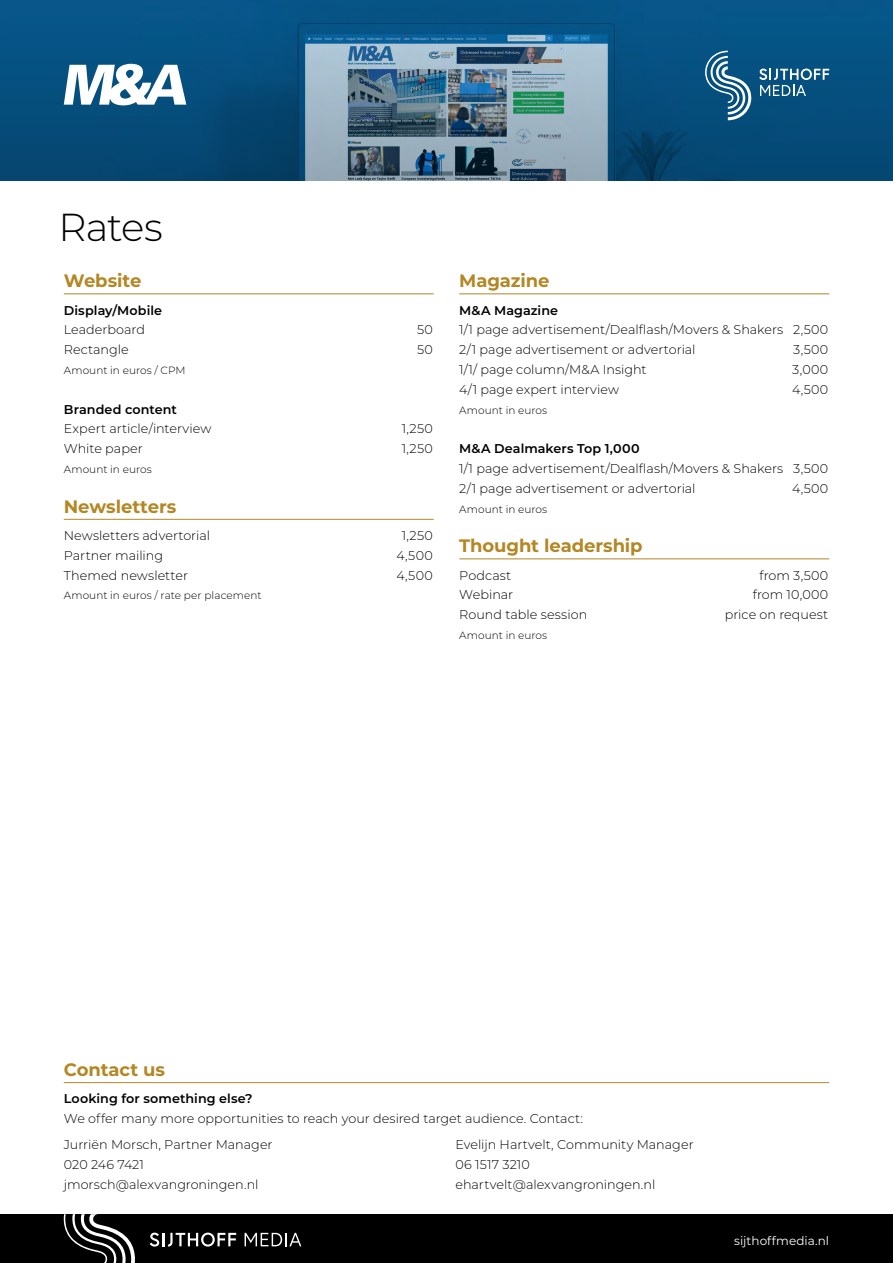
<style>
.page{position:relative;width:893px;height:1263px;background:#fff}
.page>*{position:absolute;margin:0;border:0;box-sizing:border-box;transform-origin:0 0}
.t1{font:300 39px "Montserrat";letter-spacing:-.025em;color:#000}
.t2{font:700 18px "Montserrat";letter-spacing:-.005em;color:#b48724}
.t3{font:300 12.75px/19.8px "Montserrat";color:#000}
.t4{font:600 12.75px "Montserrat";letter-spacing:.01em;color:#000}
.t5{font:12px "Montserrat";letter-spacing:.005em;color:#fff}
.t6{font:300 10.5px "Montserrat";letter-spacing:.005em;color:#000}
</style>
<div class="page">
<svg style="left:0;top:0;width:893px;height:181px;background:#246087"></svg>
<svg style="left:705px;top:51px;width:46px;height:69px;background:#3e789c"></svg>
<svg style="left:759px;top:69px;width:70px;height:27px"></svg>
<svg style="left:64px;top:64px;width:122px;height:41px"></svg>
<div style="left:0;top:1214px;width:893px;height:49px;background:#000"></div>
<svg style="left:245px;top:1233px;width:56px;height:13px"></svg>
<svg style="left:150px;top:1232px;width:86px;height:14px"></svg>
<svg style="left:64px;top:1214px;width:71px;height:49px"></svg>
<hr style="left:64px;top:293px;width:370px;height:1px;background:#b48724">
<hr style="left:64px;top:519px;width:370px;height:1px;background:#b48724">
<hr style="left:459px;top:293px;width:370px;height:1px;background:#b48724">
<hr style="left:459px;top:558px;width:370px;height:1px;background:#b48724">
<hr style="left:64px;top:1082px;width:765px;height:1px;background:#b48724">
<h1 class="t1" style="left:58px;top:201px;width:106px">Rates</h1>
<h2 class="t2" style="left:64px;top:268px;width:79px">Website</h2>
<p class="t4" style="left:64px;top:301px;width:100px">Display/Mobile</p>
<p class="t3" style="left:64px;top:320px;width:83px">Leaderboard</p>
<p class="t3" style="left:417px;top:320px;width:17px">50</p>
<p class="t3" style="left:64px;top:339px;width:67px">Rectangle</p>
<p class="t3" style="left:417px;top:339px;width:17px">50</p>
<p class="t6" style="left:64px;top:363px;width:123px">Amount in euros / CPM</p>
<p class="t4" style="left:64px;top:400px;width:115px">Branded content</p>
<p class="t3" style="left:64px;top:419px;width:149px">Expert article/interview</p>
<p class="t3" style="left:402px;top:419px;width:32px">1,250</p>
<p class="t3" style="left:64px;top:438px;width:80px">White paper</p>
<p class="t3" style="left:402px;top:438px;width:32px">1,250</p>
<p class="t6" style="left:64px;top:462px;width:89px">Amount in euros</p>
<h2 class="t2" style="left:64px;top:493px;width:114px">Newsletters</h2>
<p class="t3" style="left:64px;top:525px;width:148px">Newsletters advertorial</p>
<p class="t3" style="left:402px;top:525px;width:32px">1,250</p>
<p class="t3" style="left:64px;top:545px;width:101px">Partner mailing</p>
<p class="t3" style="left:397px;top:545px;width:38px">4,500</p>
<p class="t3" style="left:64px;top:565px;width:126px">Themed newsletter</p>
<p class="t3" style="left:397px;top:565px;width:38px">4,500</p>
<p class="t6" style="left:64px;top:589px;width:199px">Amount in euros / rate per placement</p>
<h2 class="t2" style="left:459px;top:268px;width:92px">Magazine</h2>
<p class="t4" style="left:459px;top:301px;width:100px">M&amp;A Magazine</p>
<p class="t3" style="left:459px;top:320px;width:371px">1/1 page advertisement/Dealflash/Movers &amp; Shakers 2,500<br>2/1 page advertisement or advertorial</p>
<p class="t3" style="left:793px;top:339px;width:37px">3,500</p>
<p class="t3" style="left:459px;top:359px;width:189px">1/1/ page column/M&amp;A Insight</p>
<p class="t3" style="left:792px;top:359px;width:38px">3,000</p>
<p class="t3" style="left:459px;top:379px;width:161px">4/1 page expert interview</p>
<p class="t3" style="left:792px;top:379px;width:38px">4,500</p>
<p class="t6" style="left:459px;top:403px;width:89px">Amount in euros</p>
<p class="t4" style="left:459px;top:440px;width:182px">M&amp;A Dealmakers Top 1,000</p>
<p class="t3" style="left:459px;top:458px;width:371px">1/1 page advertisement/Dealflash/Movers &amp; Shakers 3,500<br>2/1 page advertisement or advertorial</p>
<p class="t3" style="left:792px;top:478px;width:38px">4,500</p>
<p class="t6" style="left:459px;top:502px;width:89px">Amount in euros</p>
<h2 class="t2" style="left:459px;top:533px;width:185px">Thought leadership</h2>
<p class="t3" style="left:459px;top:565px;width:54px">Podcast</p>
<p class="t3" style="left:759px;top:565px;width:70px">from 3,500</p>
<p class="t3" style="left:459px;top:585px;width:55px">Webinar</p>
<p class="t3" style="left:753px;top:585px;width:77px">from 10,000</p>
<p class="t3" style="left:459px;top:604px;width:129px">Round table session</p>
<p class="t3" style="left:725px;top:604px;width:105px">price on request</p>
<p class="t6" style="left:459px;top:628px;width:89px">Amount in euros</p>
<h2 class="t2" style="left:64px;top:1056px;width:103px">Contact us</h2>
<p class="t4" style="left:64px;top:1090px;width:190px">Looking for something else?</p>
<p class="t3" style="left:64px;top:1105px;width:521px;line-height:25.8px">We offer many more opportunities to reach your desired target audience. Contact:<br>Jurriën Morsch, Partner Manager</p>
<p class="t3" style="left:64px;top:1154px;width:196px">020 246 7421 jmorsch@alexvangroningen.nl</p>
<p class="t3" style="left:455px;top:1134px;width:240px">Evelijn Hartvelt, Community Manager<br>06 1517 3210 ehartvelt@alexvangroningen.nl</p>
<p class="t5" style="left:734px;top:1232px;width:97px">sijthoffmedia.nl</p>
</div>
